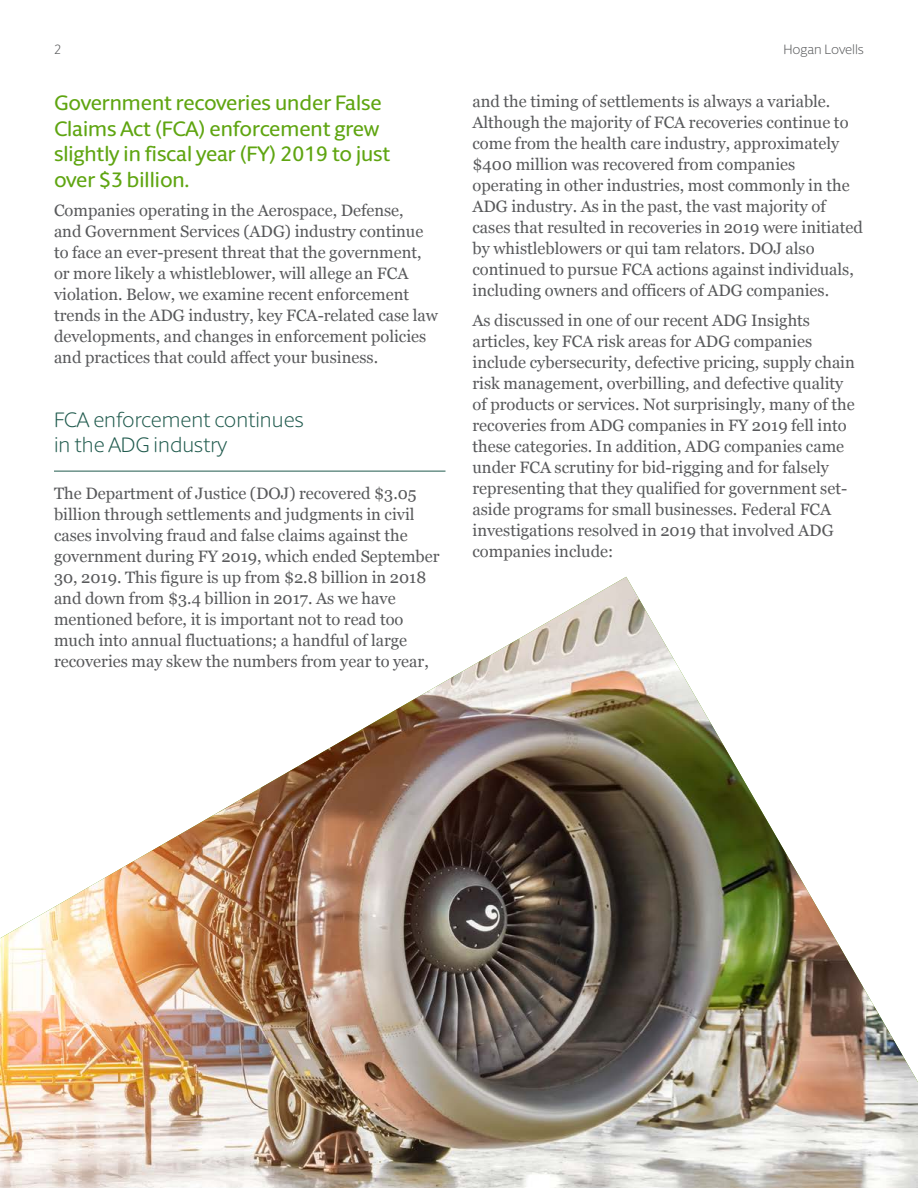
<style>
.page{position:relative;width:918px;height:1188px;background:#fff}
.page>*{position:absolute;margin:0;border:0;box-sizing:border-box;transform-origin:0 0}
.t1{font:500 21px/25.5px "Berlingske Sans Round";color:#5fa511}
.t2{font:300 21px/25.5px "Berlingske Sans Round";color:#215b4e}
.t3{font:16.5px/21px "Georgia";color:#58595b}
.t4{font:300 13.5px "Berlingske Sans Round";letter-spacing:-.01em;color:#58595b}
</style>
<div class="page">
<img style="left:0;top:577px;width:918px;height:611px">
<hr style="left:54px;top:471px;width:392px;height:1px;background:#215b4e">
<p class="t4" style="left:54px;top:40px;width:9px">2</p>
<p class="t4" style="left:784px;top:40px;width:82px">Hogan Lovells</p>
<p class="t1" style="left:54px;top:89px;width:338px">Government recoveries under False<br>Claims Act (FCA) enforcement grew slightly in fiscal year (FY) 2019 to just over $3 billion.</p>
<p class="t3" style="left:54px;top:199px;width:386px">Companies operating in the Aerospace, Defense,<br>and Government Services (ADG) industry continue to face an ever-present threat that the government, or more likely a whistleblower, will allege an FCA violation. Below, we examine recent enforcement trends in the ADG industry, key FCA-related case law developments, and changes in enforcement policies and practices that could affect your business.</p>
<p class="t3" style="left:473px;top:90px;width:392px">and the timing of settlements is always a variable.<br>Although the majority of FCA recoveries continue to come from the health care industry, approximately $400 million was recovered from companies operating in other industries, most commonly in the ADG industry. As in the past, the vast majority of cases that resulted in recoveries in 2019 were initiated by whistleblowers or qui tam relators. DOJ also continued to pursue FCA actions against individuals, including owners and officers of ADG companies.</p>
<p class="t3" style="left:473px;top:309px;width:384px">As discussed in one of our recent ADG Insights articles, key FCA risk areas for ADG companies include cybersecurity, defective pricing, supply chain risk management, overbilling, and defective quality of products or services. Not surprisingly, many of the recoveries from ADG companies in FY 2019 fell into these categories. In addition, ADG companies came under FCA scrutiny for bid-rigging and for falsely representing that they qualified for government set&shy;aside programs for small businesses. Federal FCA investigations resolved in 2019 that involved ADG companies include:</p>
<p class="t2" style="left:54px;top:406px;width:252px">FCA enforcement continues in the ADG industry</p>
<p class="t3" style="left:54px;top:482px;width:387px">The Department of Justice (DOJ) recovered $3.05 billion through settlements and judgments in civil cases involving fraud and false claims against the government during FY 2019, which ended September 30, 2019. This figure is up from $2.8 billion in 2018 and down from $3.4 billion in 2017. As we have mentioned before, it is important not to read too much into annual fluctuations; a handful of large recoveries may skew the numbers from year to year,</p>
</div>
